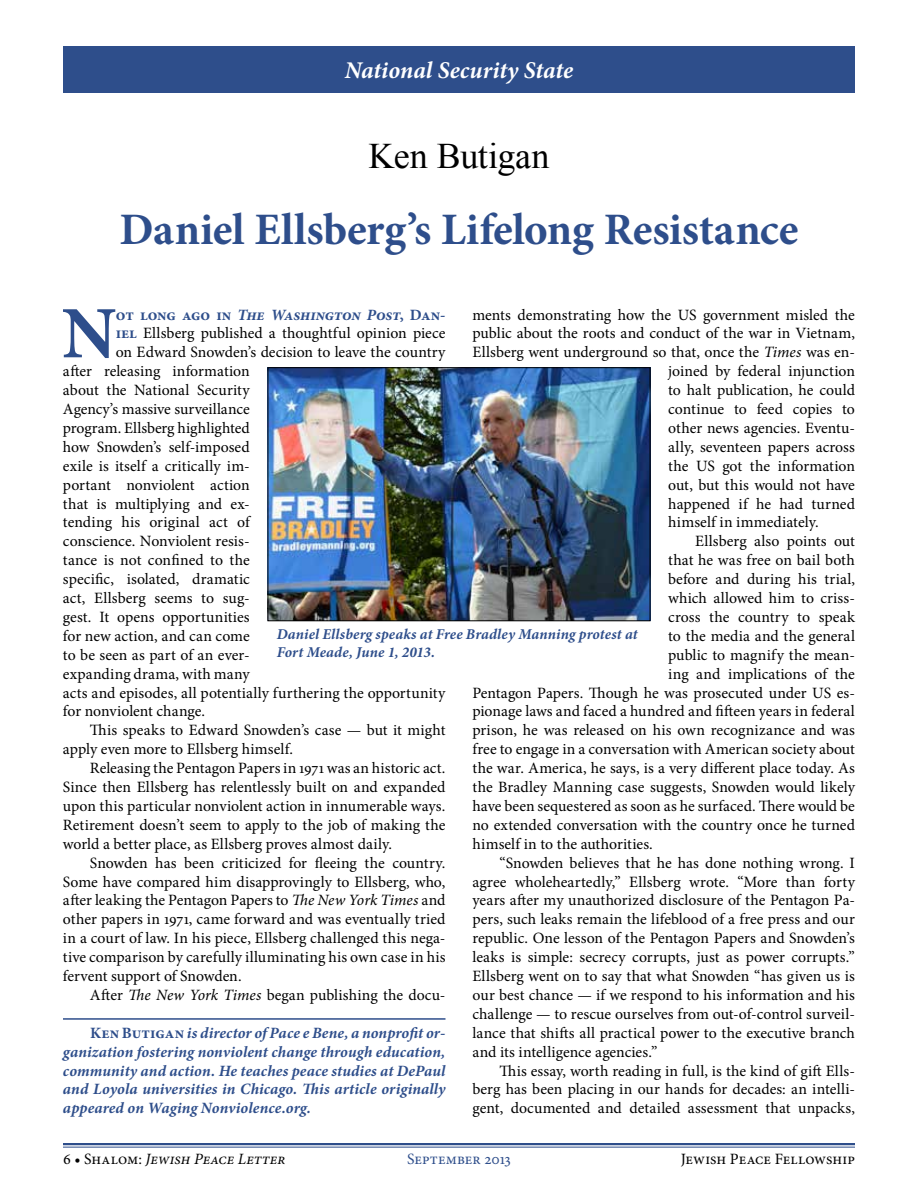
<style>
.page{position:relative;width:918px;height:1188px;background:#fff}
.page>*{position:absolute;margin:0;border:0;box-sizing:border-box;transform-origin:0 0}
.t1{font:700 73.95px "Minion Pro";color:#2e4e8b}
.t2{font:700 45px "Minion Pro";letter-spacing:-.005em;color:#2e4e8b}
.t3{font:36px "Times New Roman";letter-spacing:-.01em;color:#000}
.t4{font:italic 700 24px "Minion Pro";letter-spacing:.005em;color:#fff}
.t5{font:15.75px "Minion Pro";letter-spacing:-.005em;color:#000}
.t6{font:italic 700 15.75px/18.9px "Minion Pro";letter-spacing:.005em;color:#2e4e8b;text-align:justify}
.t7{font:15.75px "Minion Pro";letter-spacing:.02em;color:#000}
.t8{font:15.75px "Minion Pro";letter-spacing:.015em;color:#000}
.t9{font:italic 700 15.75px "Minion Pro";letter-spacing:-.015em;color:#2e4e8b}
.t10{font:italic 15.75px "Minion Pro";color:#000}
.t11{font:15.75px "Minion Pro";letter-spacing:.005em;color:#2e4e8b}
.t12{font:italic 700 15px/18px "Minion Pro";letter-spacing:.005em;color:#2e4e8b}
.s1{font-style:italic}
.s2{font-style:normal}
.s3{font-weight:700;color:#2e4e8b}
</style>
<div class="page">
<div style="left:63px;top:46px;width:792px;height:47px;background:#2e4e8b"></div>
<hr style="left:63px;top:1018px;width:383px;height:2px;background:#2e4e8b">
<img style="left:270px;top:370px;width:378px;height:249px">
<div style="left:268px;top:368px;width:382px;height:253px;border:1px solid #000"></div>
<hr style="left:63px;top:1143px;width:792px;height:2px;background:#2e4e8b">
<hr style="left:63px;top:1147px;width:792px;height:1px;background:#2e4e8b">
<h3 class="t4" style="left:345px;top:53px;width:230px">National Security State</h3>
<h3 class="t3" style="left:369px;top:132px;width:182px">Ken Butigan</h3>
<h2 class="t2" style="left:119px;top:198px;width:681px">Daniel Ellsberg’s Lifelong Resistance</h2>
<p class="t5" style="left:472px;top:304px;width:384px">ments demonstrating how the US government misled the</p>
<p class="t5" style="left:472px;top:323px;width:384px">public about the roots and conduct of the war in Vietnam,</p>
<p class="t5" style="left:472px;top:342px;width:384px">Ellsberg went underground so that, once the <span class="s1">Times</span> was en-</p>
<p class="t5" style="left:668px;top:361px;width:188px">joined by federal injunction</p>
<p class="t5" style="left:668px;top:380px;width:188px">to halt publication, he could</p>
<p class="t5" style="left:668px;top:398px;width:188px">continue to feed copies to</p>
<p class="t5" style="left:668px;top:417px;width:188px">other news agencies. Eventu-</p>
<p class="t5" style="left:668px;top:436px;width:188px">ally, seventeen papers across</p>
<p class="t5" style="left:668px;top:455px;width:188px">the US got the information</p>
<p class="t5" style="left:668px;top:474px;width:188px">out, but this would not have</p>
<p class="t5" style="left:668px;top:493px;width:188px">happened if he had turned</p>
<p class="t5" style="left:668px;top:512px;width:152px">himself in immediately.</p>
<p class="t5" style="left:695px;top:531px;width:161px">Ellsberg also points out</p>
<p class="t5" style="left:668px;top:550px;width:188px">that he was free on bail both</p>
<p class="t5" style="left:668px;top:569px;width:188px">before and during his trial,</p>
<p class="t5" style="left:668px;top:587px;width:188px">which allowed him to criss-</p>
<p class="t5" style="left:668px;top:606px;width:188px">cross the country to speak</p>
<p class="t5" style="left:668px;top:625px;width:188px">to the media and the general</p>
<p class="t5" style="left:668px;top:644px;width:188px">public to magnify the mean-</p>
<p class="t5" style="left:668px;top:663px;width:188px">ing and implications of the</p>
<p class="t5" style="left:472px;top:682px;width:384px">Pentagon Papers. Though he was prosecuted under US es-</p>
<p class="t5" style="left:472px;top:701px;width:384px">pionage laws and faced a hundred and fifteen years in federal</p>
<p class="t5" style="left:472px;top:720px;width:384px">prison, he was released on his own recognizance and was</p>
<p class="t5" style="left:472px;top:739px;width:384px">free to engage in a conversation with American society about</p>
<p class="t5" style="left:472px;top:758px;width:384px">the war. America, he says, is a very different place today. As</p>
<p class="t5" style="left:472px;top:776px;width:384px">the Bradley Manning case suggests, Snowden would likely</p>
<p class="t5" style="left:472px;top:795px;width:384px">have been sequestered as soon as he surfaced. There would be</p>
<p class="t5" style="left:472px;top:814px;width:384px">no extended conversation with the country once he turned</p>
<p class="t5" style="left:472px;top:833px;width:182px">himself in to the authorities.</p>
<p class="t5" style="left:499px;top:852px;width:357px">“Snowden believes that he has done nothing wrong. I</p>
<p class="t5" style="left:472px;top:871px;width:384px">agree wholeheartedly,” Ellsberg wrote. “More than forty</p>
<p class="t5" style="left:472px;top:890px;width:384px">years after my unauthorized disclosure of the Pentagon Pa-</p>
<p class="t5" style="left:472px;top:909px;width:384px">pers, such leaks remain the lifeblood of a free press and our</p>
<p class="t5" style="left:472px;top:928px;width:384px">republic. One lesson of the Pentagon Papers and Snowden’s</p>
<p class="t5" style="left:472px;top:947px;width:384px">leaks is simple: secrecy corrupts, just as power corrupts.”</p>
<p class="t5" style="left:472px;top:965px;width:384px">Ellsberg went on to say that what Snowden “has given us is</p>
<p class="t5" style="left:472px;top:984px;width:384px">our best chance — if we respond to his information and his</p>
<p class="t5" style="left:472px;top:1003px;width:384px">challenge — to rescue ourselves from out-of-control surveil-</p>
<p class="t5" style="left:472px;top:1022px;width:384px">lance that shifts all practical power to the executive branch</p>
<p class="t5" style="left:472px;top:1041px;width:187px">and its intelligence agencies.”</p>
<p class="t7" style="left:499px;top:1060px;width:357px">This essay, worth reading in full, is the kind of gift Ells-</p>
<p class="t5" style="left:472px;top:1079px;width:384px">berg has been placing in our hands for decades: an intelli-</p>
<p class="t5" style="left:472px;top:1098px;width:384px">gent, documented and detailed assessment that unpacks,</p>
<h1 class="t1" style="left:62px;top:282px;width:56px">N</h1>
<p class="t9" style="left:116px;top:303px;width:331px"><span class="s2">ot long ago in</span> The Washington Post<span class="s2">, Dan-</span></p>
<p class="t8" style="left:116px;top:323px;width:331px"><span class="s3">iel</span> Ellsberg published a thoughtful opinion piece</p>
<p class="t5" style="left:116px;top:342px;width:331px">on Edward Snowden’s decision to leave the country</p>
<p class="t5" style="left:63px;top:361px;width:188px">after releasing information</p>
<p class="t5" style="left:63px;top:380px;width:188px">about the National Security</p>
<p class="t5" style="left:63px;top:398px;width:188px">Agency’s massive surveillance</p>
<p class="t5" style="left:63px;top:417px;width:188px">program. Ellsberg highlighted</p>
<p class="t5" style="left:63px;top:436px;width:188px">how Snowden’s self-imposed</p>
<p class="t5" style="left:63px;top:455px;width:188px">exile is itself a critically im-</p>
<p class="t5" style="left:63px;top:474px;width:188px">portant nonviolent action</p>
<p class="t5" style="left:63px;top:493px;width:188px">that is multiplying and ex-</p>
<p class="t5" style="left:63px;top:512px;width:188px">tending his original act of</p>
<p class="t5" style="left:63px;top:531px;width:188px">conscience. Nonviolent resis-</p>
<p class="t5" style="left:63px;top:550px;width:188px">tance is not confined to the</p>
<p class="t5" style="left:63px;top:569px;width:188px">specific, isolated, dramatic</p>
<p class="t5" style="left:63px;top:587px;width:188px">act, Ellsberg seems to sug-</p>
<p class="t5" style="left:63px;top:606px;width:188px">gest. It opens opportunities</p>
<p class="t5" style="left:63px;top:625px;width:188px">for new action, and can come</p>
<p class="t5" style="left:63px;top:644px;width:188px">to be seen as part of an ever-</p>
<p class="t5" style="left:63px;top:663px;width:188px">expanding drama, with many</p>
<p class="t5" style="left:63px;top:682px;width:384px">acts and episodes, all potentially furthering the opportunity</p>
<p class="t5" style="left:63px;top:701px;width:144px">for nonviolent change.</p>
<p class="t5" style="left:90px;top:720px;width:357px">This speaks to Edward Snowden’s case — but it might</p>
<p class="t5" style="left:63px;top:739px;width:232px">apply even more to Ellsberg himself.</p>
<p class="t5" style="left:90px;top:758px;width:357px">Releasing the Pentagon Papers in 1971 was an historic act.</p>
<p class="t5" style="left:63px;top:776px;width:384px">Since then Ellsberg has relentlessly built on and expanded</p>
<p class="t5" style="left:63px;top:795px;width:384px">upon this particular nonviolent action in innumerable ways.</p>
<p class="t5" style="left:63px;top:814px;width:384px">Retirement doesn’t seem to apply to the job of making the</p>
<p class="t5" style="left:63px;top:833px;width:331px">world a better place, as Ellsberg proves almost daily.</p>
<p class="t5" style="left:90px;top:852px;width:357px">Snowden has been criticized for fleeing the country.</p>
<p class="t5" style="left:63px;top:871px;width:384px">Some have compared him disapprovingly to Ellsberg, who,</p>
<p class="t5" style="left:63px;top:890px;width:384px">after leaking the Pentagon Papers to <span class="s1">The New York Times</span> and</p>
<p class="t5" style="left:63px;top:909px;width:384px">other papers in 1971, came forward and was eventually tried</p>
<p class="t5" style="left:63px;top:928px;width:384px">in a court of law. In his piece, Ellsberg challenged this nega-</p>
<p class="t5" style="left:63px;top:947px;width:384px">tive comparison by carefully illuminating his own case in his</p>
<p class="t5" style="left:63px;top:965px;width:180px">fervent support of Snowden.</p>
<p class="t5" style="left:90px;top:984px;width:357px">After <span class="s1">The New York Times</span> began publishing the docu-</p>
<p class="t12" style="left:277px;top:625px;width:363px">Daniel Ellsberg speaks at Free Bradley Manning protest at<br>Fort Meade, June 1, 2013.</p>
<p class="t6" style="left:63px;top:1023px;width:384px;text-indent:27px"><span class="s2">Ken Butigan</span> is director of Pace e Bene, a nonprofit or&shy;ganization fostering nonviolent change through education, community and action. He teaches peace studies at DePaul and Loyola universities in Chicago. This article originally appeared on Waging Nonviolence.org.</p>
<p class="t10" style="left:63px;top:1148px;width:224px"><span class="s2">6 • Shalom:</span> Jewish Peace Letter</p>
<p class="t11" style="left:407px;top:1148px;width:105px">September 2013</p>
<p class="t5" style="left:681px;top:1148px;width:176px">Jewish Peace Fellowship</p>
</div>
